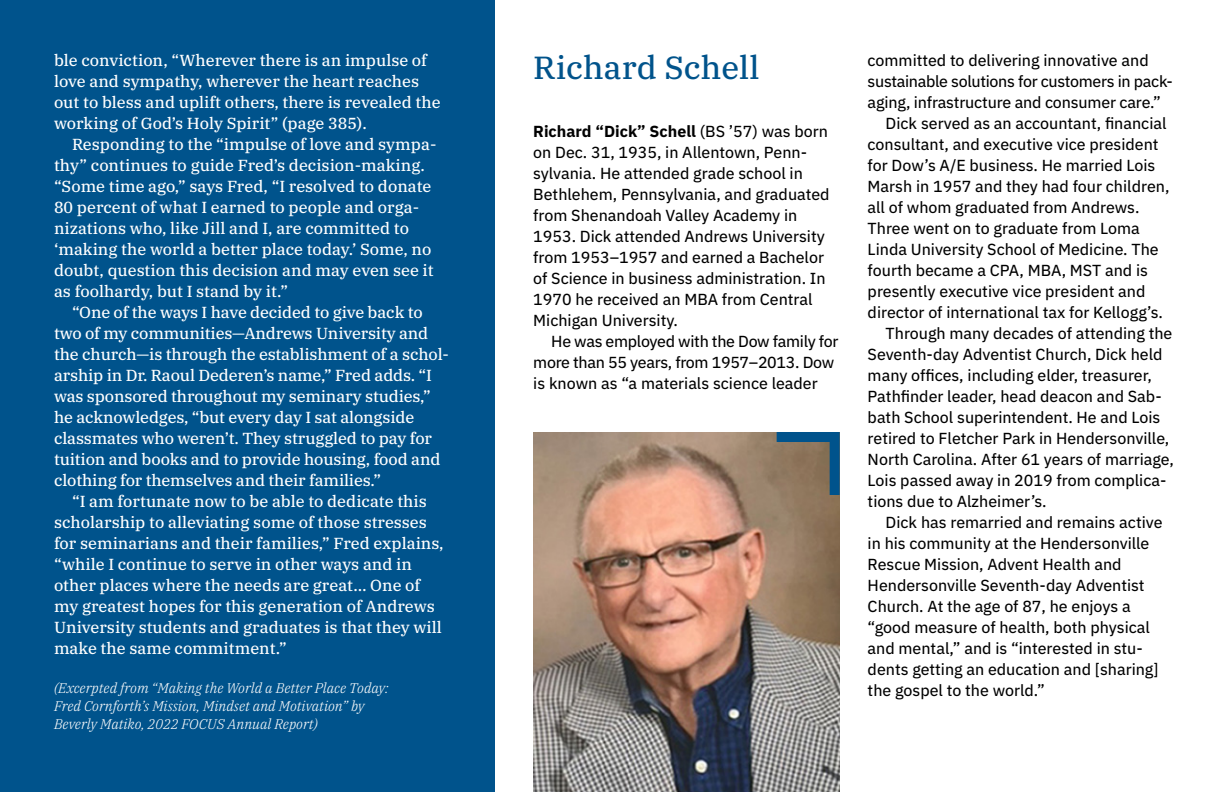
<style>
.page{position:relative;width:1224px;height:792px;background:#fff}
.page>*{position:absolute;margin:0;border:0;box-sizing:border-box;transform-origin:0 0}
.t1{font:32px "IBM Plex Serif Text";color:#00538b}
.t2{font:16px/21px "IBM Plex Sans Text";color:#000}
.t3{font:16px/21px "IBM Plex Serif Text";color:#fff}
.t4{font:16px/21px "IBM Plex Sans Text";letter-spacing:-.02em;color:#000}
.t5{font:700 16px "IBM Plex Sans";color:#000}
.t6{font:italic 300 14px/18px "IBM Plex Serif";color:#fff}
.s1{font-family:"IBM Plex Sans Text";font-weight:400}
</style>
<div class="page">
<div style="left:0;top:0;width:495px;height:792px;background:#00538c"></div>
<img style="left:533px;top:432px;width:307px;height:360px">
<svg style="left:767px;top:432px;width:73px;height:73px;background:#6f6f68"></svg>
<p class="t3" style="left:54px;top:49px;width:388px">ble conviction, “Wherever there is an impulse of love and sympathy, wherever the heart reaches out to bless and uplift others, there is revealed the working of God’s Holy Spirit” (page 385).</p>
<p class="t3" style="left:54px;top:133px;width:384px;text-indent:18px">Responding to the “impulse of love and sympa&shy;thy” continues to guide Fred’s decision-making. “Some time ago,” says Fred, “I resolved to donate 80 percent of what I earned to people and orga&shy;nizations who, like Jill and I, are committed to ‘making the world a better place today.’ Some, no doubt, question this decision and may even see it as foolhardy, but I stand by it.”</p>
<p class="t3" style="left:54px;top:301px;width:397px;text-indent:18px">“One of the ways I have decided to give back to two of my communities—Andrews University and the church—is through the establishment of a schol&shy;arship in Dr. Raoul Dederen’s name,” Fred adds. “I was sponsored throughout my seminary studies,” he acknowledges, “but every day I sat alongside classmates who weren’t. They struggled to pay for tuition and books and to provide housing, food and clothing for themselves and their families.”</p>
<p class="t3" style="left:54px;top:489px;width:391px;text-indent:18px">“I am fortunate now to be able to dedicate this scholarship to alleviating some of those stresses for seminarians and their families,” Fred explains, “while I continue to serve in other ways and in other places where the needs are great… One of my greatest hopes for this generation of Andrews University students and graduates is that they will make the same commitment.”</p>
<p class="t6" style="left:54px;top:678px;width:336px">(Excerpted from “Making the World a Better Place Today:<br>Fred Cornforth’s Mission, Mindset and Motivation” by<br>Beverly Matiko, 2022 FOCUS Annual Report)</p>
<h1 class="t1" style="left:533px;top:43px;width:228px">Richard Schell</h1>
<p class="t5" style="left:533px;top:119px;width:296px">Richard “Dick” Schell <span class="s1">(BS ’57) was born</span></p>
<p class="t2" style="left:533px;top:141px;width:298px">on Dec. 31, 1935, in Allentown, Penn&shy;sylvania. He attended grade school in Bethlehem, Pennsylvania, and graduated from Shenandoah Valley Academy in 1953. Dick attended Andrews University from 1953–1957 and earned a Bachelor of Science in business administration. In 1970 he received an MBA from Central Michigan University.</p>
<p class="t4" style="left:533px;top:329px;width:307px;text-indent:18px">He was employed with the Dow family for more than 55 years, from 1957–2013. Dow is known as “a materials science leader</p>
<p class="t2" style="left:868px;top:49px;width:283px">committed to delivering innovative and</p>
<p class="t4" style="left:868px;top:70px;width:307px">sustainable solutions for customers in pack-</p>
<p class="t2" style="left:868px;top:91px;width:295px">aging, infrastructure and consumer care.”</p>
<p class="t2" style="left:886px;top:112px;width:282px">Dick served as an accountant, financial</p>
<p class="t2" style="left:868px;top:133px;width:292px">consultant, and executive vice president</p>
<p class="t2" style="left:868px;top:154px;width:289px">for Dow’s A/E business. He married Lois</p>
<p class="t2" style="left:868px;top:175px;width:303px">Marsh in 1957 and they had four children,</p>
<p class="t2" style="left:868px;top:196px;width:273px">all of whom graduated from Andrews.</p>
<p class="t2" style="left:868px;top:217px;width:274px">Three went on to graduate from Loma</p>
<p class="t2" style="left:868px;top:238px;width:293px">Linda University School of Medicine. The</p>
<p class="t2" style="left:868px;top:259px;width:282px">fourth became a CPA, MBA, MST and is</p>
<p class="t2" style="left:868px;top:280px;width:279px">presently executive vice president and</p>
<p class="t2" style="left:868px;top:301px;width:297px">director of international tax for Kellogg’s.</p>
<p class="t2" style="left:886px;top:322px;width:288px">Through many decades of attending the</p>
<p class="t2" style="left:868px;top:343px;width:296px">Seventh-day Adventist Church, Dick held</p>
<p class="t2" style="left:868px;top:364px;width:286px">many offices, including elder, treasurer,</p>
<p class="t2" style="left:868px;top:385px;width:296px">Pathfinder leader, head deacon and Sab-</p>
<p class="t2" style="left:868px;top:406px;width:294px">bath School superintendent. He and Lois</p>
<p class="t2" style="left:868px;top:427px;width:303px">retired to Fletcher Park in Hendersonville,</p>
<p class="t2" style="left:868px;top:448px;width:308px">North Carolina. After 61 years of marriage,</p>
<p class="t2" style="left:868px;top:469px;width:300px">Lois passed away in 2019 from complica-</p>
<p class="t2" style="left:868px;top:490px;width:181px">tions due to Alzheimer’s.</p>
<p class="t2" style="left:886px;top:511px;width:278px">Dick has remarried and remains active</p>
<p class="t2" style="left:868px;top:532px;width:283px">in his community at the Hendersonville</p>
<p class="t2" style="left:868px;top:553px;width:256px">Rescue Mission, Advent Health and</p>
<p class="t2" style="left:868px;top:574px;width:279px">Hendersonville Seventh-day Adventist</p>
<p class="t2" style="left:868px;top:595px;width:265px">Church. At the age of 87, he enjoys a</p>
<p class="t2" style="left:868px;top:616px;width:284px">“good measure of health, both physical</p>
<p class="t2" style="left:868px;top:637px;width:277px">and mental,” and is “interested in stu-</p>
<p class="t2" style="left:868px;top:658px;width:293px">dents getting an education and [sharing]</p>
<p class="t2" style="left:868px;top:679px;width:179px">the gospel to the world.”</p>
</div>
